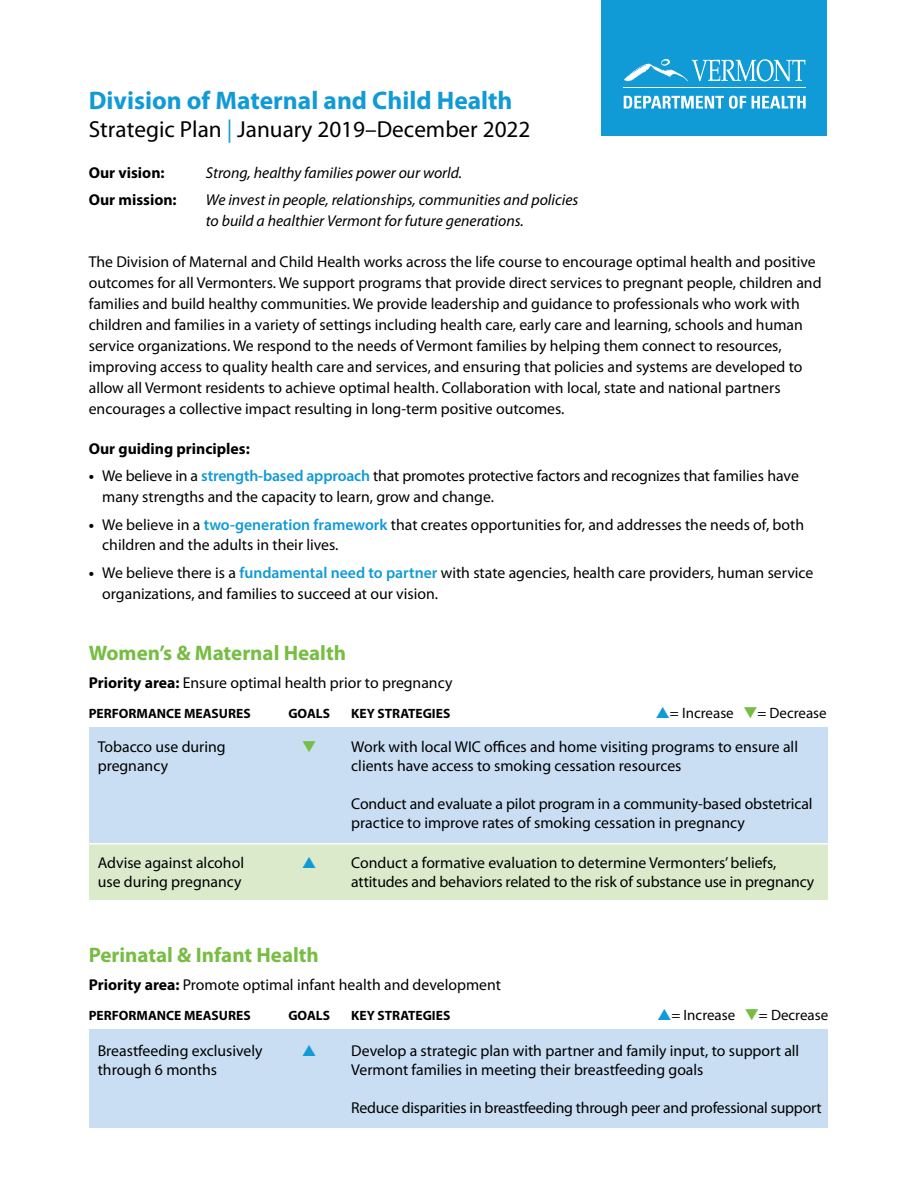
<style>
.page{position:relative;width:918px;height:1188px;background:#fff}
.page>*{position:absolute;margin:0;border:0;box-sizing:border-box;transform-origin:0 0}
.t1{font:700 25.5px "Myriad Pro";color:#109ad6}
.t2{font:23.25px "Myriad Pro";color:#000}
.t3{font:700 21px "Myriad Pro";color:#77bd43}
.t4{font:15.75px/21px "Myriad Pro";color:#000}
.t5{font:italic 15.75px/21px "Myriad Pro";color:#000}
.t6{font:700 15.75px "Myriad Pro";color:#000}
.t7{font:15px "Myriad Pro";color:#000}
.t8{font:700 13.5px "Myriad Pro";color:#000}
.s1{color:#109ad6}
.s2{font-weight:700}
.s3{font-weight:600;color:#109ad6}
.s4{color:#77bd43}
</style>
<div class="page">
<div style="left:89px;top:844px;width:739px;height:56px;background:#daeaca"></div>
<div style="left:89px;top:1030px;width:739px;height:99px;background:#cadef3"></div>
<div style="left:89px;top:728px;width:739px;height:116px;background:#cadef3"></div>
<hr style="left:89px;top:843px;width:742px;height:2px;background:#fff">
<hr style="left:89px;top:1128px;width:742px;height:2px;background:#fff">
<div style="left:602px;top:0;width:225px;height:136px;background:#109ad6"></div>
<svg style="left:624px;top:59px;width:181px;height:23px"></svg>
<svg style="left:624px;top:96px;width:122px;height:13px"></svg>
<svg style="left:752px;top:96px;width:54px;height:13px"></svg>
<hr style="left:624px;top:88px;width:182px;height:1px;background:#fff">
<h1 class="t1" style="left:89px;top:84px;width:425px">Division of Maternal and Child Health</h1>
<h2 class="t2" style="left:89px;top:115px;width:443px">Strategic Plan <span class="s1">|</span> January 2019–December 2022</h2>
<p class="t6" style="left:89px;top:162px;width:77px">Our vision:</p>
<p class="t5" style="left:206px;top:162px;width:258px">Strong, healthy families power our world.</p>
<p class="t6" style="left:89px;top:190px;width:89px">Our mission:</p>
<p class="t5" style="left:206px;top:189px;width:374px">We invest in people, relationships, communities and policies to build a healthier Vermont for future generations.</p>
<p class="t4" style="left:89px;top:251px;width:734px">The Division of Maternal and Child Health works across the life course to encourage optimal health and positive outcomes for all Vermonters. We support programs that provide direct services to pregnant people, children and families and build healthy communities. We provide leadership and guidance to professionals who work with children and families in a variety of settings including health care, early care and learning, schools and human service organizations. We respond to the needs of Vermont families by helping them connect to resources, improving access to quality health care and services, and ensuring that policies and systems are developed to allow all Vermont residents to achieve optimal health. Collaboration with local, state and national partners encourages a collective impact resulting in long-term positive outcomes.</p>
<p class="t6" style="left:89px;top:438px;width:163px">Our guiding principles:</p>
<p class="t4" style="left:102px;top:465px;width:698px;text-indent:-13px"><span class="s2">•</span> We believe in a <span class="s3">strength-based approach</span> that promotes protective factors and recognizes that families have many strengths and the capacity to learn, grow and change.</p>
<p class="t4" style="left:102px;top:513px;width:703px;text-indent:-13px"><span class="s2">•</span> We believe in a <span class="s3">two-generation framework</span> that creates opportunities for, and addresses the needs of, both children and the adults in their lives.</p>
<p class="t4" style="left:102px;top:562px;width:713px;text-indent:-13px"><span class="s2">•</span> We believe there is a <span class="s3">fundamental need to partner</span> with state agencies, health care providers, human service organizations, and families to succeed at our vision.</p>
<h3 class="t3" style="left:89px;top:639px;width:259px">Women’s &amp; Maternal Health</h3>
<p class="t4" style="left:89px;top:672px;width:365px"><span class="s2">Priority area:</span> Ensure optimal health prior to pregnancy</p>
<p class="t8" style="left:89px;top:705px;width:163px">PERFORMANCE MEASURES</p>
<p class="t8" style="left:288px;top:705px;width:43px">GOALS</p>
<p class="t8" style="left:351px;top:705px;width:101px">KEY STRATEGIES</p>
<p class="t7" style="left:656px;top:704px;width:172px"><span class="s1">▲</span>= Increase <span class="s4">▼</span>= Decrease</p>
<p class="t4" style="left:98px;top:736px;width:129px">Tobacco use during</p>
<p class="t4" style="left:302px;top:736px;width:497px"><span class="s4">▼</span> Work with local WIC offices and home visiting programs to ensure all</p>
<p class="t4" style="left:98px;top:755px;width:72px">pregnancy</p>
<p class="t4" style="left:351px;top:755px;width:332px">clients have access to smoking cessation resources</p>
<p class="t4" style="left:351px;top:794px;width:463px;line-height:18.9px">Conduct and evaluate a pilot program in a community-based obstetrical practice to improve rates of smoking cessation in pregnancy</p>
<p class="t4" style="left:98px;top:852px;width:148px">Advise against alcohol</p>
<p class="t4" style="left:302px;top:852px;width:476px"><span class="s1">▲</span> Conduct a formative evaluation to determine Vermonters’ beliefs,</p>
<p class="t4" style="left:98px;top:871px;width:145px">use during pregnancy</p>
<p class="t4" style="left:351px;top:871px;width:465px">attitudes and behaviors related to the risk of substance use in pregnancy</p>
<h3 class="t3" style="left:89px;top:942px;width:232px">Perinatal &amp; Infant Health</h3>
<p class="t4" style="left:89px;top:974px;width:414px"><span class="s2">Priority area:</span> Promote optimal infant health and development</p>
<p class="t8" style="left:89px;top:1007px;width:163px">PERFORMANCE MEASURES</p>
<p class="t8" style="left:288px;top:1007px;width:43px">GOALS</p>
<p class="t8" style="left:351px;top:1007px;width:101px">KEY STRATEGIES</p>
<p class="t7" style="left:657px;top:1006px;width:172px"><span class="s1">▲</span>= Increase <span class="s4">▼</span>= Decrease</p>
<p class="t4" style="left:98px;top:1040px;width:166px">Breastfeeding exclusively</p>
<p class="t4" style="left:302px;top:1040px;width:499px"><span class="s1">▲</span> Develop a strategic plan with partner and family input, to support all</p>
<p class="t4" style="left:98px;top:1059px;width:121px">through 6 months</p>
<p class="t4" style="left:351px;top:1059px;width:354px">Vermont families in meeting their breastfeeding goals</p>
<p class="t4" style="left:351px;top:1097px;width:472px">Reduce disparities in breastfeeding through peer and professional support</p>
</div>
